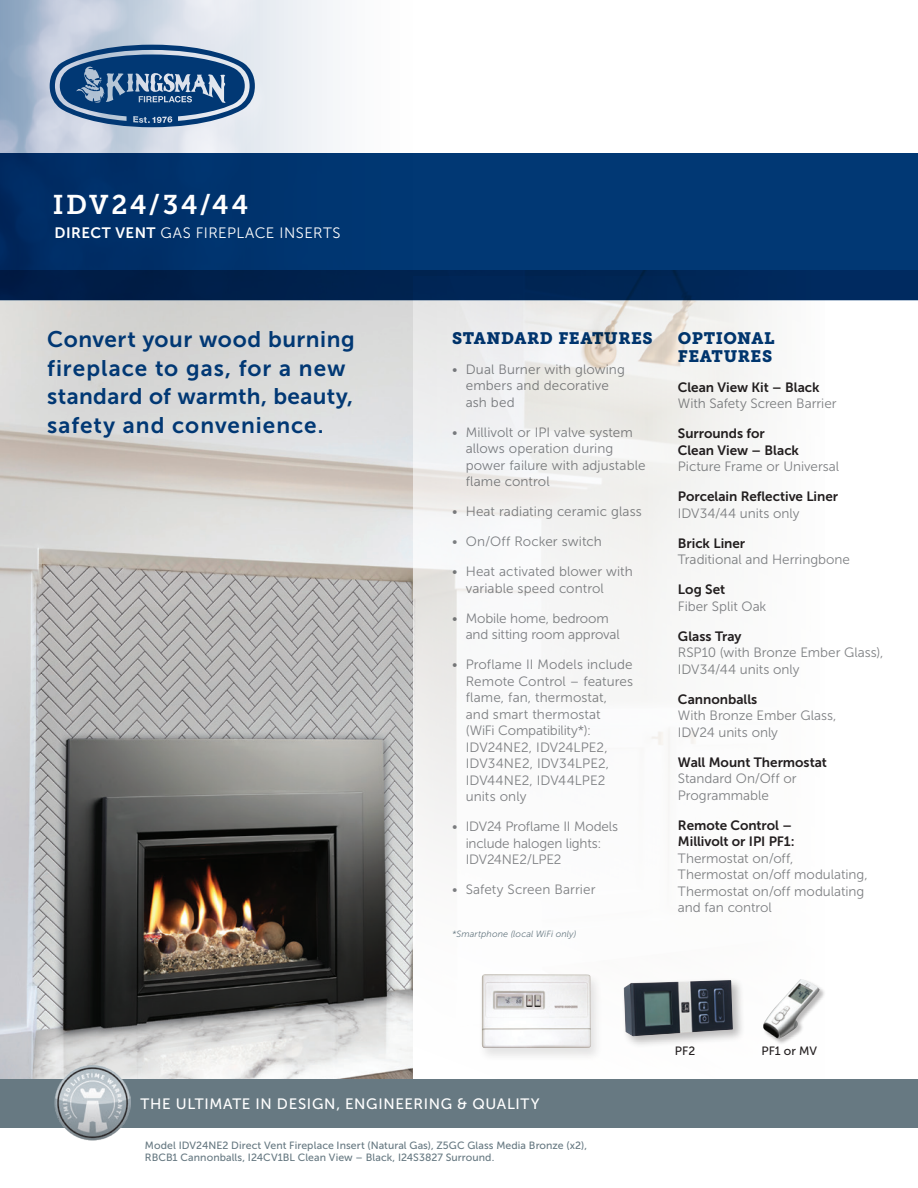
<style>
.page{position:relative;width:918px;height:1188px;background:#fff}
.page>*{position:absolute;margin:0;border:0;box-sizing:border-box;transform-origin:0 0}
.t1{font:27px "Museo Slab 700";letter-spacing:.1em;color:#fff}
.t2{font:22.5px/28.5px "Museo Sans 700";letter-spacing:.03em;color:#013874}
.t3{font:16.5px/18px "Museo Slab 900";letter-spacing:.03em;color:#013874}
.t4{font:15px "Museo Sans 500";letter-spacing:.045em;color:#fff}
.t5{font:15px "Museo Sans 300";letter-spacing:.03em;color:#fff}
.t6{font:13.5px/16.5px "Museo Sans 300";color:#808285}
.t7{font:13.5px/16.5px "Museo Sans 700";color:#231f20}
.t8{font:12px "Museo Sans 500";letter-spacing:-.005em;color:#231f20}
.t9{font:10.5px/12px "Museo Sans 500";letter-spacing:.01em;color:#677982}
.t10{font:italic 9px "Museo Sans 300";letter-spacing:.01em;color:#677982}
.s1{font-family:"Museo Sans 700"}
</style>
<div class="page">
<img style="left:0;top:300px;width:413px;height:779px">
<div style="left:0;top:153px;width:918px;height:147px;background:#013874"></div>
<div style="left:477px;top:972px;width:126px;height:90px;background:#231f20;opacity:.12"></div>
<img style="left:482px;top:974px;width:109px;height:74px">
<div style="left:0;top:1079px;width:918px;height:49px;background:#677982"></div>
<img style="left:55px;top:1065px;width:76px;height:75px">
<svg style="left:50px;top:45px;width:205px;height:82px;background:#5478a1"></svg>
<div style="left:0;top:270px;width:918px;height:30px;background:linear-gradient(to right,#001c44,#002b60)"></div>
<div style="left:763px;top:979px;width:63px;height:66px;background:#231f20;opacity:.3"></div>
<img style="left:763px;top:979px;width:57px;height:60px">
<div style="left:621px;top:978px;width:124px;height:70px;background:#231f20;opacity:.3"></div>
<img style="left:624px;top:980px;width:109px;height:57px">
<h1 class="t1" style="left:53px;top:189px;width:197px">IDV24/34/44</h1>
<p class="t5" style="left:54px;top:224px;width:288px"><span class="s1">DIRECT VENT</span> GAS FIREPLACE INSERTS</p>
<h2 class="t2" style="left:47px;top:325px;width:309px">Convert your wood burning fireplace to gas, for a new standard of warmth, beauty, safety and convenience.</h2>
<p class="t3" style="left:452px;top:329px;width:202px">STANDARD FEATURES</p>
<p class="t6" style="left:466px;top:361px;width:161px;text-indent:-14px">• Dual Burner with glowing embers and decorative ash bed</p>
<p class="t6" style="left:466px;top:424px;width:181px;text-indent:-14px">• Millivolt or IPI valve system allows operation during power failure with adjustable flame control</p>
<p class="t6" style="left:452px;top:503px;width:191px">• Heat radiating ceramic glass</p>
<p class="t6" style="left:452px;top:533px;width:151px">• On/Off Rocker switch</p>
<p class="t6" style="left:466px;top:563px;width:169px;text-indent:-14px">• Heat activated blower with variable speed control</p>
<p class="t6" style="left:466px;top:610px;width:156px;text-indent:-14px">• Mobile home, bedroom and sitting room approval</p>
<p class="t6" style="left:466px;top:656px;width:169px;text-indent:-14px">• Proflame II Models include<br>Remote Control – features flame, fan, thermostat, and smart thermostat (WiFi Compatibility*):<br>IDV24NE2, IDV24LPE2,<br>IDV34NE2, IDV34LPE2,<br>IDV44NE2, IDV44LPE2 units only</p>
<p class="t6" style="left:466px;top:818px;width:154px;text-indent:-14px">• IDV24 Proflame II Models include halogen lights:<br>IDV24NE2/LPE2</p>
<p class="t6" style="left:452px;top:881px;width:145px">• Safety Screen Barrier</p>
<p class="t10" style="left:452px;top:929px;width:126px">*Smartphone (local WiFi only)</p>
<p class="t3" style="left:678px;top:329px;width:98px">OPTIONAL<br>FEATURES</p>
<p class="t7" style="left:678px;top:379px;width:143px">Clean View Kit – Black</p>
<p class="t6" style="left:678px;top:395px;width:160px">With Safety Screen Barrier</p>
<p class="t7" style="left:678px;top:425px;width:123px">Surrounds for<br>Clean View – Black</p>
<p class="t6" style="left:678px;top:458px;width:163px">Picture Frame or Universal</p>
<p class="t7" style="left:678px;top:488px;width:162px">Porcelain Reflective Liner</p>
<p class="t6" style="left:678px;top:505px;width:123px">IDV34/44 units only</p>
<p class="t7" style="left:678px;top:535px;width:69px">Brick Liner</p>
<p class="t6" style="left:678px;top:551px;width:174px">Traditional and Herringbone</p>
<p class="t7" style="left:678px;top:581px;width:49px">Log Set</p>
<p class="t6" style="left:678px;top:598px;width:90px">Fiber Split Oak</p>
<p class="t7" style="left:678px;top:628px;width:65px">Glass Tray</p>
<p class="t6" style="left:678px;top:644px;width:207px">RSP10 (with Bronze Ember Glass),<br>IDV34/44 units only</p>
<p class="t7" style="left:678px;top:691px;width:81px">Cannonballs</p>
<p class="t6" style="left:678px;top:707px;width:160px">With Bronze Ember Glass,<br>IDV24 units only</p>
<p class="t7" style="left:678px;top:754px;width:151px">Wall Mount Thermostat</p>
<p class="t6" style="left:678px;top:770px;width:120px">Standard On/Off or<br>Programmable</p>
<p class="t7" style="left:678px;top:817px;width:118px">Remote Control –<br>Millivolt or IPI PF1:</p>
<p class="t6" style="left:678px;top:850px;width:191px">Thermostat on/off,<br>Thermostat on/off modulating,<br>Thermostat on/off modulating and fan control</p>
<p class="t4" style="left:141px;top:1096px;width:401px">THE ULTIMATE IN DESIGN, ENGINEERING &amp; QUALITY</p>
<p class="t9" style="left:145px;top:1139px;width:444px">Model IDV24NE2 Direct Vent Fireplace Insert (Natural Gas), Z5GC Glass Media Bronze (x2),<br>RBCB1 Cannonballs, I24CV1BL Clean View – Black, I24S3827 Surround.</p>
<p class="t8" style="left:675px;top:1044px;width:22px">PF2</p>
<p class="t8" style="left:762px;top:1044px;width:57px">PF1 or MV</p>
</div>
